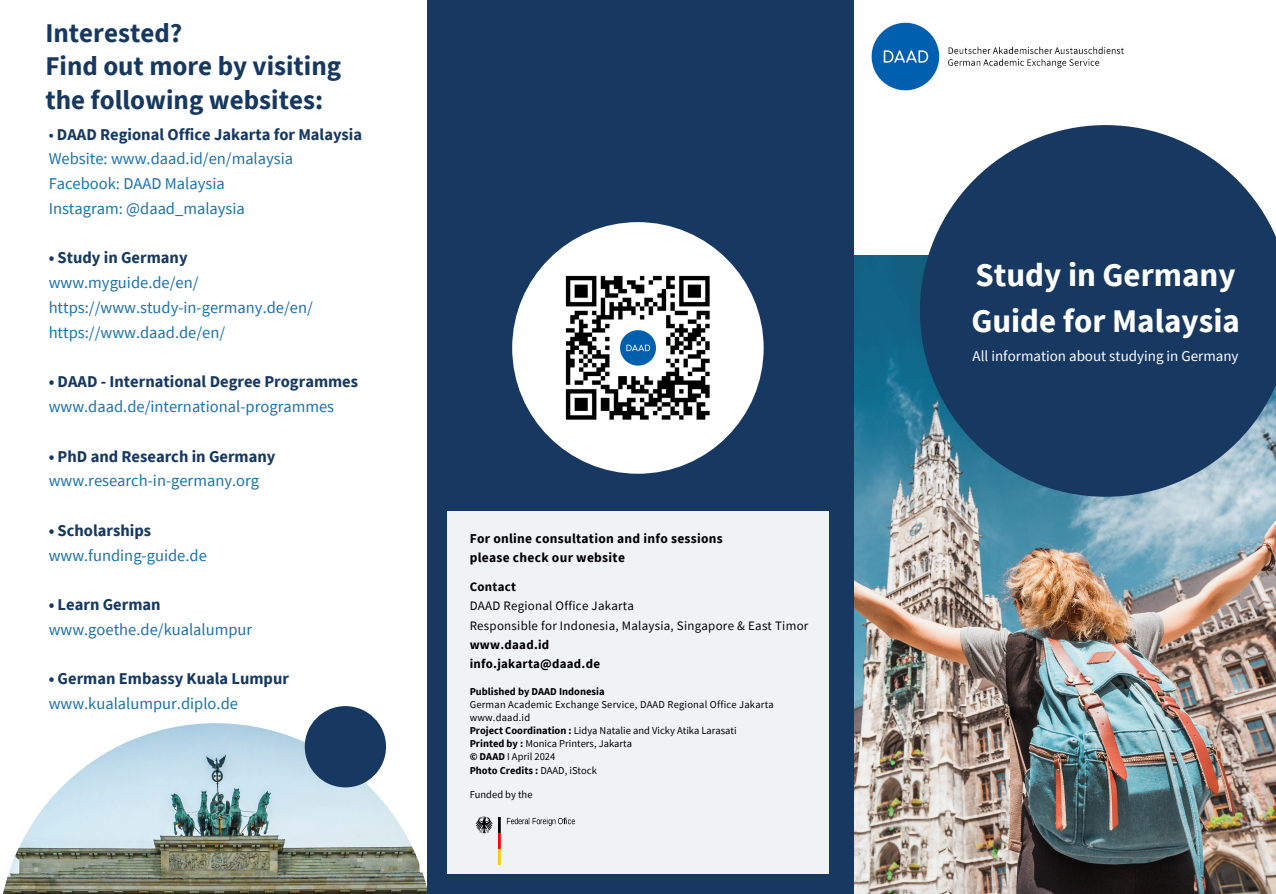
<style>
.page{position:relative;width:1276px;height:894px;background:#fff}
.page>*{position:absolute;margin:0;border:0;box-sizing:border-box;transform-origin:0 0}
.t1{font:700 33px/46.2px "Source Sans Pro";color:#fff}
.t2{font:700 27px/33.8px "Source Sans Pro";color:#163861}
.t3{font:16.5px/24.8px "Source Sans Pro";color:#1a72ad}
.t4{font:700 16.5px/24.8px "Source Sans Pro";color:#163861}
.t5{font:15px "Source Sans Pro";color:#fff}
.t6{font:700 13.5px/19.2px "Source Sans Pro";letter-spacing:.02em;color:#000}
.t7{font:12.9px/19.4px "Source Sans Pro";letter-spacing:.02em;color:#000}
.t8{font:10.5px "Source Sans Pro";color:#000}
.t9{font:10.5px "Source Sans Pro";letter-spacing:.02em;color:#000}
.t10{font:700 10.5px "Source Sans Pro";color:#000}
.s1{color:#163861}
.s2{font-weight:700;color:#163861}
.s3{font-weight:400;color:#1a72ad}
.s4{font-weight:700}
.s5{font-weight:400}
</style>
<div class="page">
<img style="left:853px;top:255px;width:422px;height:638px">
<img style="left:3px;top:723px;width:424px;height:170px">
<div style="left:427px;top:0;width:426px;height:893px;background:#163861"></div>
<div style="left:447px;top:511px;width:381px;height:362px;background:#f0f3f4"></div>
<img style="left:853px;top:0;width:271px;height:112px">
<svg style="left:920px;top:125px;width:356px;height:371px;background:#355578"></svg>
<div style="left:305px;top:705px;width:81px;height:82px;background:#163861;border-radius:50%"></div>
<img style="left:512px;top:222px;width:251px;height:251px;border-radius:50%">
<img style="left:475px;top:816px;width:101px;height:50px">
<img style="left:611px;top:320px;width:54px;height:54px">
<p class="t2" style="left:45px;top:15px;width:297px">Interested?<br>Find out more by visiting the following websites:</p>
<p class="t3" style="left:49px;top:121px;width:315px"><span class="s1">•</span> <span class="s2">DAAD Regional Office Jakarta for Malaysia </span>Website: www.daad.id/en/malaysia Facebook: DAAD Malaysia<br>Instagram: @daad_malaysia</p>
<p class="t3" style="left:49px;top:245px;width:266px"><span class="s2">• Study in Germany </span>www.myguide.de/en/ https://www.study-in-germany.de/en/ https://www.daad.de/en/</p>
<p class="t3" style="left:49px;top:369px;width:311px"><span class="s2">• DAAD - International Degree Programmes </span>www.daad.de/international-programmes</p>
<p class="t3" style="left:49px;top:443px;width:228px"><span class="s2">• PhD and Research in Germany </span>www.research-in-germany.org</p>
<p class="t3" style="left:49px;top:517px;width:160px"><span class="s2">• Scholarships </span>www.funding-guide.de</p>
<p class="t3" style="left:49px;top:591px;width:205px"><span class="s2">• Learn German </span>www.goethe.de/kualalumpur</p>
<p class="t4" style="left:49px;top:666px;width:242px">• German Embassy Kuala Lumpur <span class="s3">www.kualalumpur.diplo.de</span></p>
<h2 class="t6" style="left:470px;top:528px;width:255px">For online consultation and info sessions please check our website</h2>
<p class="t7" style="left:470px;top:576px;width:340px"><span class="s4">Contact<br></span>DAAD Regional Office Jakarta<br>Responsible for Indonesia, Malaysia, Singapore &amp; East Timor <span class="s4">www.daad.id<br>info.jakarta@daad.de</span></p>
<h3 class="t10" style="left:470px;top:684px;width:136px">Published by DAAD Indonesia</h3>
<h3 class="t9" style="left:470px;top:697px;width:306px">German Academic Exchange Service, DAAD Regional Office Jakarta</h3>
<h3 class="t9" style="left:470px;top:710px;width:62px">www.daad.id</h3>
<h3 class="t8" style="left:470px;top:723px;width:268px"><span class="s4">Project Coordination :</span> Lidya Natalie and Vicky Atika Larasati</h3>
<h3 class="t8" style="left:470px;top:736px;width:164px"><span class="s4">Printed by :</span> Monica Printers, Jakarta</h3>
<h3 class="t8" style="left:470px;top:750px;width:87px"><span class="s4">© DAAD</span> Ι April 2024</h3>
<h3 class="t10" style="left:470px;top:763px;width:129px">Photo Credits : <span class="s5">DAAD, iStock</span></h3>
<p class="t8" style="left:470px;top:787px;width:64px">Funded by the</p>
<h1 class="t1" style="left:971px;top:251px;width:270px">Study in Germany<br>Guide for Malaysia</h1>
<h3 class="t5" style="left:972px;top:346px;width:267px">All information about studying in Germany</h3>
</div>
